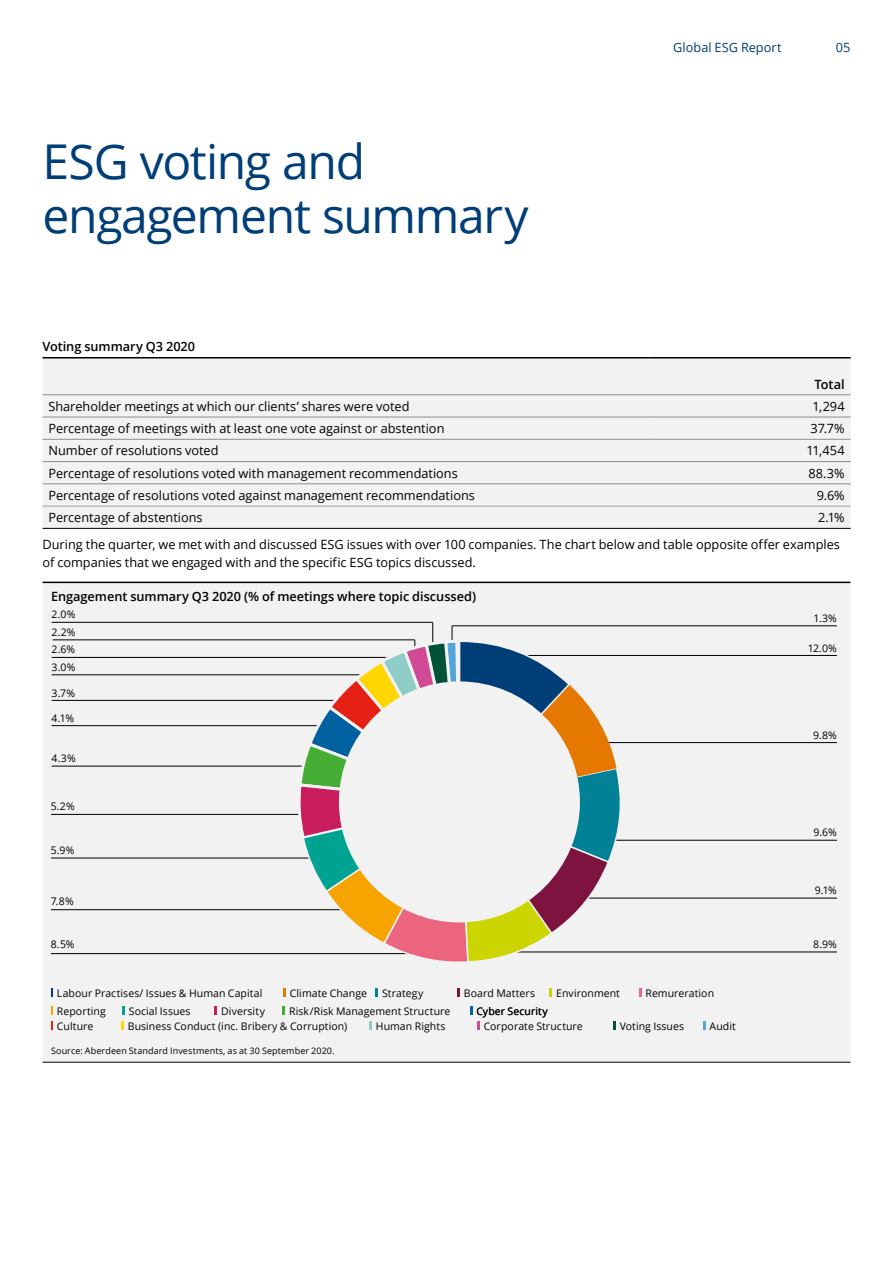
<style>
.page{position:relative;width:893px;height:1263px;background:#fff}
.page>*{position:absolute;margin:0;border:0;box-sizing:border-box;transform-origin:0 0}
.t1{font:48px/54px "Open Sans";letter-spacing:-.025em;color:#003e78}
.t2{font:12.75px/27px "Open Sans";color:#000}
.t3{font:600 12.75px "Open Sans";letter-spacing:-.005em;color:#000}
.t4{font:12.75px "Open Sans";color:#003e78}
.t5{font:10.5px "Open Sans";letter-spacing:.005em;color:#000}
.t6{font:9px "Open Sans";letter-spacing:.01em;color:#000}
</style>
<div class="page">
<div style="left:43px;top:358px;width:808px;height:170px;background:#f2f2f2"></div>
<hr style="left:43px;top:357px;width:607px;height:1px;background:#000">
<hr style="left:650px;top:357px;width:201px;height:1px;background:#000">
<hr style="left:43px;top:417px;width:607px;height:1px;background:#918b8e">
<hr style="left:650px;top:417px;width:201px;height:1px;background:#918b8e">
<hr style="left:43px;top:439px;width:607px;height:1px;background:#918b8e">
<hr style="left:650px;top:439px;width:201px;height:1px;background:#918b8e">
<hr style="left:43px;top:461px;width:607px;height:1px;background:#918b8e">
<hr style="left:650px;top:461px;width:201px;height:1px;background:#918b8e">
<hr style="left:43px;top:484px;width:607px;height:1px;background:#918b8e">
<hr style="left:650px;top:484px;width:201px;height:1px;background:#918b8e">
<hr style="left:43px;top:394px;width:607px;height:1px;background:#918b8e">
<hr style="left:650px;top:394px;width:201px;height:1px;background:#918b8e">
<hr style="left:43px;top:528px;width:607px;height:1px;background:#000">
<hr style="left:650px;top:528px;width:201px;height:1px;background:#000">
<hr style="left:43px;top:506px;width:607px;height:1px;background:#9d9d9c">
<hr style="left:650px;top:506px;width:201px;height:1px;background:#9d9d9c">
<div style="left:43px;top:583px;width:807px;height:479px;background:#f2f2f2"></div>
<hr style="left:43px;top:582px;width:807px;height:1px;background:#000">
<hr style="left:43px;top:1062px;width:807px;height:1px;background:#000">
<svg style="left:376px;top:988px;width:2px;height:9px"></svg>
<svg style="left:457px;top:988px;width:3px;height:9px"></svg>
<svg style="left:639px;top:988px;width:2px;height:9px"></svg>
<svg style="left:215px;top:1006px;width:2px;height:9px"></svg>
<svg style="left:369px;top:1021px;width:3px;height:9px"></svg>
<svg style="left:550px;top:988px;width:2px;height:9px"></svg>
<svg style="left:283px;top:988px;width:3px;height:9px"></svg>
<svg style="left:51px;top:988px;width:2px;height:9px"></svg>
<svg style="left:51px;top:1006px;width:2px;height:9px"></svg>
<svg style="left:123px;top:1006px;width:2px;height:9px"></svg>
<svg style="left:283px;top:1006px;width:2px;height:9px"></svg>
<svg style="left:613px;top:1021px;width:3px;height:9px"></svg>
<svg style="left:470px;top:1006px;width:2px;height:9px"></svg>
<svg style="left:51px;top:1021px;width:2px;height:9px"></svg>
<svg style="left:703px;top:1021px;width:2px;height:9px"></svg>
<svg style="left:121px;top:1021px;width:3px;height:9px"></svg>
<svg style="left:477px;top:1021px;width:2px;height:9px"></svg>
<hr style="left:477px;top:655px;width:360px;height:1px;background:#000">
<hr style="left:477px;top:742px;width:360px;height:1px;background:#000">
<hr style="left:477px;top:840px;width:360px;height:1px;background:#000">
<hr style="left:477px;top:898px;width:360px;height:1px;background:#000">
<hr style="left:477px;top:952px;width:360px;height:1px;background:#000">
<hr style="left:52px;top:700px;width:304px;height:1px;background:#000">
<hr style="left:52px;top:657px;width:337px;height:1px;background:#000">
<hr style="left:52px;top:622px;width:381px;height:1px;background:#000">
<hr style="left:52px;top:674px;width:320px;height:1px;background:#000">
<hr style="left:51px;top:909px;width:304px;height:1px;background:#000">
<hr style="left:51px;top:814px;width:337px;height:1px;background:#000">
<hr style="left:52px;top:766px;width:381px;height:1px;background:#000">
<hr style="left:51px;top:858px;width:320px;height:1px;background:#000">
<hr style="left:52px;top:725px;width:400px;height:1px;background:#000">
<hr style="left:51px;top:953px;width:363px;height:1px;background:#000">
<hr style="left:452px;top:625px;width:385px;height:1px;background:#000">
<hr style="left:53px;top:640px;width:362px;height:1px;background:#000">
<svg style="left:297px;top:622px;width:327px;height:341px"></svg>
<div style="left:339px;top:681px;width:241px;height:241px;background:#f2f2f2;border-radius:50%"></div>
<h1 class="t1" style="left:43px;top:133px;width:488px">ESG voting and engagement summary</h1>
<p class="t3" style="left:43px;top:338px;width:154px">Voting summary Q3 2020</p>
<p class="t4" style="left:673px;top:39px;width:110px">Global ESG Report</p>
<p class="t4" style="left:836px;top:39px;width:16px">05</p>
<p class="t3" style="left:815px;top:375px;width:32px">Total</p>
<p class="t2" style="left:49px;top:392px;width:363px">Shareholder meetings at which our clients’ shares were voted</p>
<p class="t2" style="left:813px;top:392px;width:34px">1,294</p>
<p class="t2" style="left:49px;top:415px;width:397px">Percentage of meetings with at least one vote against or abstention</p>
<p class="t2" style="left:810px;top:415px;width:36px">37.7%</p>
<p class="t2" style="left:49px;top:437px;width:172px">Number of resolutions voted</p>
<p class="t2" style="left:806px;top:437px;width:40px">11,454</p>
<p class="t2" style="left:49px;top:459px;width:411px">Percentage of resolutions voted with management recommendations</p>
<p class="t2" style="left:808px;top:459px;width:38px">88.3%</p>
<p class="t2" style="left:49px;top:481px;width:428px">Percentage of resolutions voted against management recommendations</p>
<p class="t2" style="left:817px;top:481px;width:30px">9.6%</p>
<p class="t2" style="left:49px;top:504px;width:156px">Percentage of abstentions</p>
<p class="t2" style="left:43px;top:504px;width:804px;text-indent:775px">2.1%<br>During the quarter, we met with and discussed ESG issues with over 100 companies. The chart below and table opposite offer examples</p>
<p class="t2" style="left:43px;top:549px;width:435px">of companies that we engaged with and the specific ESG topics discussed.</p>
<p class="t3" style="left:51px;top:587px;width:427px">Engagement summary Q3 2020 (% of meetings where topic discussed)</p>
<p class="t5" style="left:52px;top:607px;width:25px">2.0%</p>
<p class="t5" style="left:52px;top:625px;width:25px">2.2%</p>
<p class="t5" style="left:52px;top:642px;width:25px">2.6%</p>
<p class="t5" style="left:52px;top:660px;width:25px">3.0%</p>
<p class="t5" style="left:52px;top:686px;width:25px">3.7%</p>
<p class="t5" style="left:52px;top:711px;width:24px">4.1%</p>
<p class="t5" style="left:52px;top:751px;width:26px">4.3%</p>
<p class="t5" style="left:51px;top:799px;width:25px">5.2%</p>
<p class="t5" style="left:51px;top:843px;width:25px">5.9%</p>
<p class="t5" style="left:51px;top:893px;width:24px">7.8%</p>
<p class="t5" style="left:51px;top:937px;width:25px">8.5%</p>
<p class="t5" style="left:57px;top:986px;width:207px">Labour Practises/ Issues &amp; Human Capital</p>
<p class="t5" style="left:290px;top:986px;width:79px">Climate Change</p>
<p class="t5" style="left:556px;top:986px;width:65px">Environment</p>
<p class="t5" style="left:57px;top:1004px;width:50px">Reporting</p>
<p class="t5" style="left:129px;top:1004px;width:63px">Social Issues</p>
<p class="t5" style="left:289px;top:1004px;width:163px">Risk/Risk Management Structure</p>
<p class="t5" style="left:620px;top:1019px;width:66px">Voting Issues</p>
<p class="t5" style="left:382px;top:986px;width:43px">Strategy</p>
<p class="t5" style="left:464px;top:986px;width:73px">Board Matters</p>
<p class="t5" style="left:645px;top:986px;width:70px">Remureration</p>
<p class="t5" style="left:477px;top:1004px;width:73px">Cyber Security</p>
<p class="t5" style="left:221px;top:1004px;width:45px">Diversity</p>
<p class="t5" style="left:57px;top:1019px;width:38px">Culture</p>
<p class="t5" style="left:128px;top:1019px;width:221px">Business Conduct (inc. Bribery &amp; Corruption)</p>
<p class="t5" style="left:484px;top:1019px;width:101px">Corporate Structure</p>
<p class="t5" style="left:710px;top:1019px;width:28px">Audit</p>
<p class="t5" style="left:376px;top:1019px;width:71px">Human Rights</p>
<p class="t6" style="left:51px;top:1044px;width:285px">Source: Aberdeen Standard Investments, as at 30 September 2020.</p>
<p class="t5" style="left:814px;top:611px;width:25px">1.3%</p>
<p class="t5" style="left:808px;top:640px;width:31px">12.0%</p>
<p class="t5" style="left:813px;top:728px;width:25px">9.8%</p>
<p class="t5" style="left:814px;top:825px;width:25px">9.6%</p>
<p class="t5" style="left:815px;top:883px;width:24px">9.1%</p>
<p class="t5" style="left:813px;top:937px;width:25px">8.9%</p>
</div>
